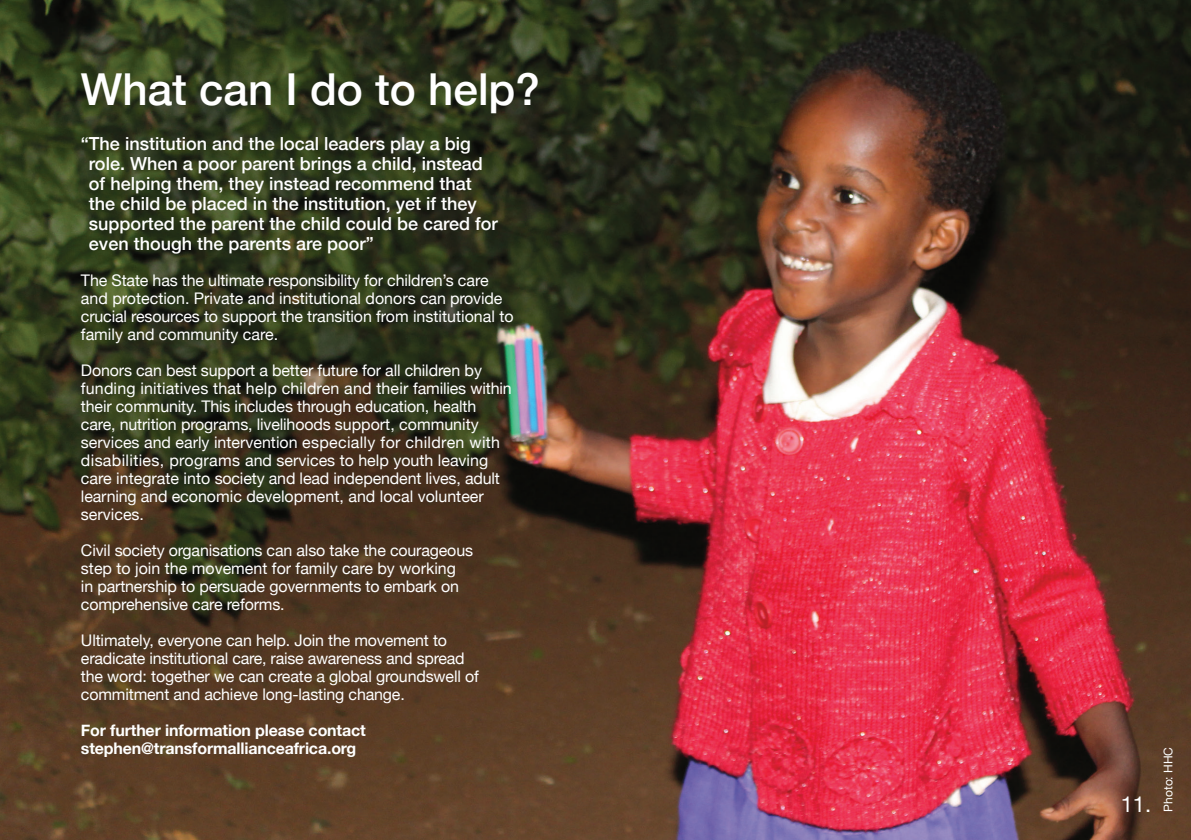
<style>
.page{position:relative;width:1191px;height:840px;background:#fff}
.page>*{position:absolute;margin:0;border:0;box-sizing:border-box;transform-origin:0 0}
.t1{font:500 44px "Helvetica Neue";color:#fff}
.t2{font:22px "Helvetica Neue";color:#fff}
.t3{font:500 18px/20px "Helvetica Neue";color:#fff}
.t4{font:16px/18px "Helvetica Neue";letter-spacing:-.01em;color:#fff}
.t5{font:700 16px/18px "Helvetica Neue";letter-spacing:-.01em;color:#fff}
.t6{font:12px "Helvetica Neue";color:#fff}
</style>
<div class="page">
<img style="left:0;top:0;width:1191px;height:839px">
<p class="t1" style="left:81px;top:54px;width:460px">What can I do to help?</p>
<p class="t3" style="left:89px;top:132px;width:410px;text-indent:-8px">“The institution and the local leaders play a big role. When a poor parent brings a child, instead of helping them, they instead recommend that the child be placed in the institution, yet if they supported the parent the child could be cared for even though the parents are poor”</p>
<p class="t4" style="left:81px;top:272px;width:434px">The State has the ultimate responsibility for children’s care and protection. Private and institutional donors can provide crucial resources to support the transition from institutional to family and community care.</p>
<p class="t4" style="left:81px;top:362px;width:432px">Donors can best support a better future for all children by funding initiatives that help children and their families within their community. This includes through education, health care, nutrition programs, livelihoods support, community services and early intervention especially for children with disabilities, programs and services to help youth leaving care integrate into society and lead independent lives, adult learning and economic development, and local volunteer services.</p>
<p class="t4" style="left:81px;top:542px;width:393px">Civil society organisations can also take the courageous step to join the movement for family care by working<br>in partnership to persuade governments to embark on comprehensive care reforms.</p>
<p class="t4" style="left:81px;top:632px;width:399px">Ultimately, everyone can help. Join the movement to eradicate institutional care, raise awareness and spread the word: together we can create a global groundswell of commitment and achieve long-lasting change.</p>
<p class="t5" style="left:81px;top:721px;width:286px">For further information please contact stephen@transformallianceafrica.org</p>
<p class="t2" style="left:1120px;top:787px;width:32px">11.</p>
<p class="t6" style="left:1159px;top:811px;width:66px;rotate:-90deg">Photo: HHC</p>
</div>
